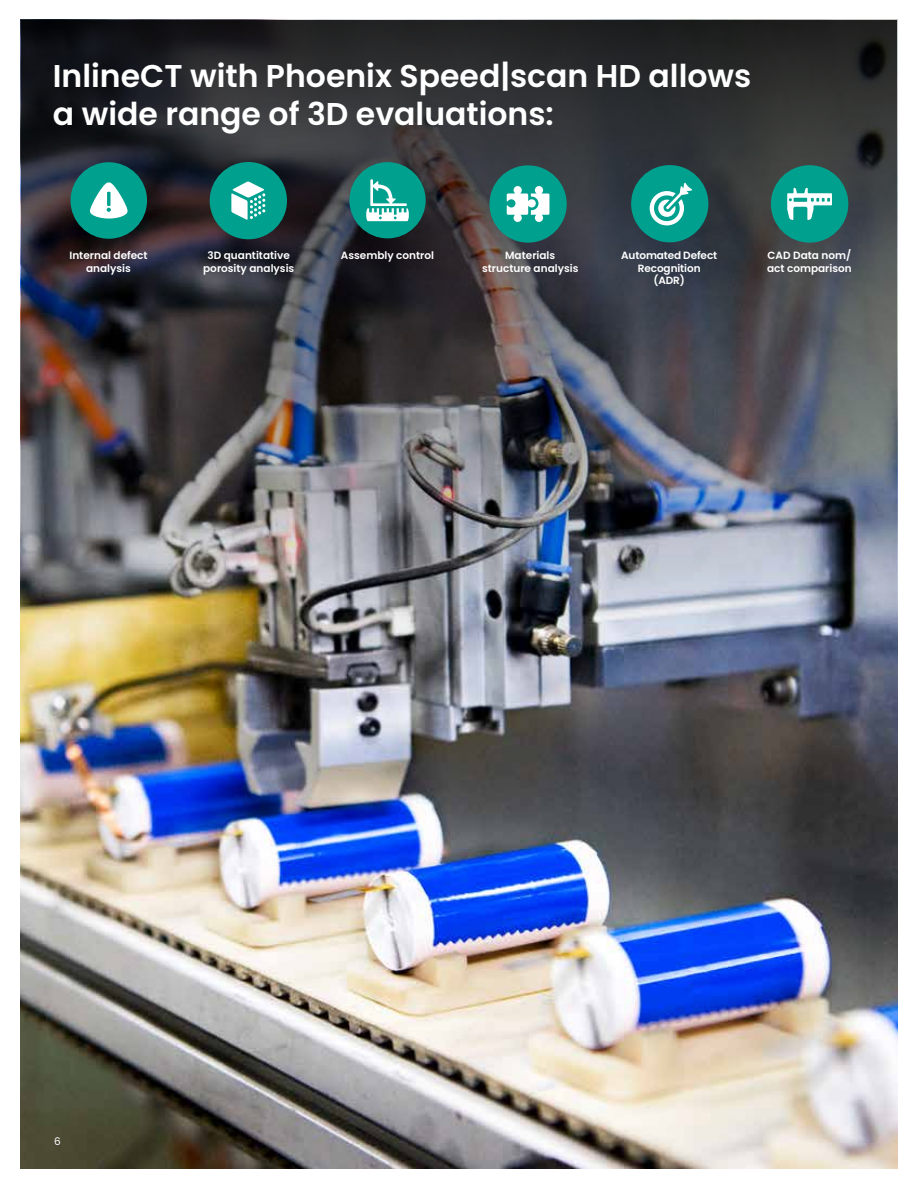
<style>
.page{position:relative;width:918px;height:1188px;background:#fff}
.page>*{position:absolute;margin:0;border:0;box-sizing:border-box;transform-origin:0 0}
.t1{font:600 31.5px/37.8px "Poppins";color:#fff}
.t2{font:600 10.5px/12.8px "Poppins";color:#fff;text-align:center}
.t3{font:10.5px "Poppins";color:#fff}
</style>
<div class="page">
<img style="left:21px;top:19px;width:876px;height:1150px">
<img style="left:21px;top:20px;width:876px;height:600px">
<div style="left:71px;top:162px;width:76px;height:77px;background:#00a08e;border-radius:50%"></div>
<svg style="left:90px;top:182px;width:38px;height:37px"></svg>
<div style="left:210px;top:162px;width:77px;height:77px;background:#00a08e;border-radius:50%"></div>
<svg style="left:231px;top:182px;width:34px;height:38px"></svg>
<div style="left:349px;top:162px;width:77px;height:76px;background:#00a08e;border-radius:50%"></div>
<svg style="left:366px;top:179px;width:43px;height:42px"></svg>
<div style="left:489px;top:165px;width:78px;height:78px;background:#00a08e;border-radius:50%"></div>
<svg style="left:507px;top:186px;width:42px;height:36px"></svg>
<div style="left:631px;top:165px;width:77px;height:77px;background:#00a08e;border-radius:50%"></div>
<svg style="left:650px;top:183px;width:42px;height:42px"></svg>
<div style="left:771px;top:165px;width:77px;height:78px;background:#00a08e;border-radius:50%"></div>
<svg style="left:787px;top:188px;width:45px;height:32px"></svg>
<h1 class="t1" style="left:53px;top:57px;width:700px">InlineCT with Phoenix Speed|scan HD allows a wide range of 3D evaluations:</h1>
<p class="t2" style="left:69px;top:249px;width:80px">Internal defect analysis</p>
<p class="t2" style="left:203px;top:249px;width:93px">3D quantitative porosity analysis</p>
<p class="t2" style="left:341px;top:249px;width:95px">Assembly control</p>
<p class="t2" style="left:621px;top:249px;width:98px">Automated Defect<br>Recognition (ADR)</p>
<p class="t2" style="left:767px;top:249px;width:86px;text-align:left">CAD Data nom/ act comparison</p>
<p class="t2" style="left:482px;top:249px;width:98px">Materials structure analysis</p>
<p class="t3" style="left:54px;top:1135px;width:8px">6</p>
</div>
